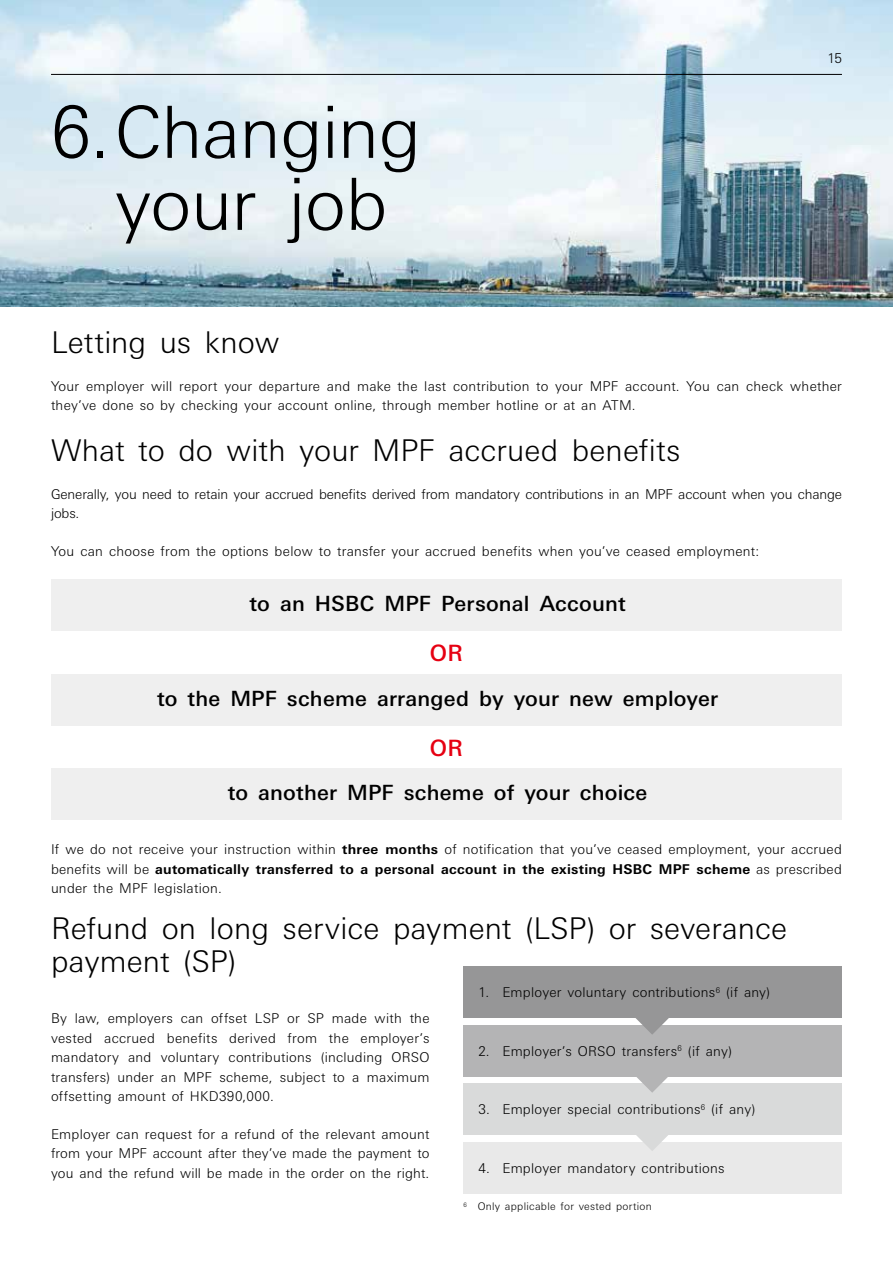
<style>
.page{position:relative;width:893px;height:1263px;background:#fff}
.page>*{position:absolute;margin:0;border:0;box-sizing:border-box;transform-origin:0 0}
.t1{font:300 72px/72px "Univers Nextfor HSBC";letter-spacing:-.01em;color:#000;text-align:center}
.t2{font:300 30px/33px "Univers Nextfor HSBC";letter-spacing:.005em;color:#000}
.t3{font:500 22.5px "Univers Nextfor HSBC";color:#e60012}
.t4{font:500 21px "Univers Nextfor HSBC";letter-spacing:.01em;color:#000}
.t5{font:300 13.5px/19.5px "Univers Nextfor HSBC";letter-spacing:.015em;color:#000;text-align:justify}
.t6{font:300 13.5px/19.5px "Univers Nextfor HSBC";letter-spacing:-.01em;color:#000}
.t7{font:300 10.5px "Univers Nextfor HSBC";letter-spacing:.03em;color:#000}
.s1{font-weight:700}
</style>
<div class="page">
<hr style="left:0;top:278px;width:1px;height:670px;background:#efefef">
<img style="left:0;top:0;width:893px;height:306px">
<div style="left:51px;top:579px;width:791px;height:51px;background:#efefef"></div>
<div style="left:51px;top:674px;width:791px;height:51px;background:#efefef"></div>
<div style="left:51px;top:768px;width:791px;height:52px;background:#efefef"></div>
<div style="left:463px;top:967px;width:379px;height:51px;background:#969697"></div>
<div style="left:463px;top:1025px;width:379px;height:51px;background:#b4b4b5"></div>
<div style="left:463px;top:1084px;width:379px;height:51px;background:#d9dada"></div>
<div style="left:463px;top:1142px;width:379px;height:51px;background:#e9e9e9"></div>
<svg style="left:635px;top:1018px;width:34px;height:17px"></svg>
<svg style="left:636px;top:1135px;width:32px;height:16px"></svg>
<svg style="left:629px;top:1076px;width:46px;height:17px"></svg>
<hr style="left:51px;top:74px;width:791px;height:1px;background:#000">
<h1 class="t1" style="left:51px;top:91px;width:372px">6. Changing your job</h1>
<p class="t5" style="left:827px;top:48px;width:16px">15</p>
<h2 class="t2" style="left:51px;top:324px;width:230px">Letting us know</h2>
<p class="t5" style="left:51px;top:375px;width:792px">Your employer will report your departure and make the last contribution to your MPF account. You can check whether they’ve done so by checking your account online, through member hotline or at an ATM.</p>
<h2 class="t2" style="left:51px;top:432px;width:631px">What to do with your MPF accrued benefits</h2>
<p class="t6" style="left:51px;top:483px;width:792px">Generally, you need to retain your accrued benefits derived from mandatory contributions in an MPF account when you change jobs.</p>
<p class="t5" style="left:51px;top:540px;width:710px">You can choose from the options below to transfer your accrued benefits when you’ve ceased employment:</p>
<h3 class="t4" style="left:250px;top:588px;width:378px">to an HSBC MPF Personal Account</h3>
<h3 class="t3" style="left:430px;top:637px;width:35px">OR</h3>
<h3 class="t4" style="left:157px;top:683px;width:562px">to the MPF scheme arranged by your new employer</h3>
<h3 class="t3" style="left:430px;top:732px;width:35px">OR</h3>
<h3 class="t4" style="left:228px;top:778px;width:421px">to another MPF scheme of your choice</h3>
<p class="t5" style="left:51px;top:838px;width:792px">If we do not receive your instruction within <span class="s1">three months</span> of notification that you’ve ceased employment, your accrued benefits will be <span class="s1">automatically transferred to a personal account in the existing HSBC MPF scheme</span> as prescribed under the MPF legislation.</p>
<h2 class="t2" style="left:51px;top:910px;width:738px">Refund on long service payment (LSP) or severance payment (SP)</h2>
<p class="t5" style="left:51px;top:1008px;width:380px">By law, employers can offset LSP or SP made with the vested accrued benefits derived from the employer’s mandatory and voluntary contributions (including ORSO transfers) under an MPF scheme, subject to a maximum offsetting amount of HKD390,000.</p>
<p class="t5" style="left:51px;top:1123px;width:380px">Employer can request for a refund of the relevant amount from your MPF account after they’ve made the payment to you and the refund will be made in the order on the right.</p>
<p class="t5" style="left:478px;top:982px;width:293px">1. Employer voluntary contributions<sup>6</sup> (if any)</p>
<p class="t5" style="left:478px;top:1040px;width:255px">2. Employer’s ORSO transfers<sup>6</sup> (if any)</p>
<p class="t5" style="left:478px;top:1099px;width:278px">3. Employer special contributions<sup>6</sup> (if any)</p>
<p class="t5" style="left:478px;top:1157px;width:248px">4. Employer mandatory contributions</p>
<p class="t7" style="left:463px;top:1199px;width:190px"><sup>6</sup> Only applicable for vested portion</p>
</div>
